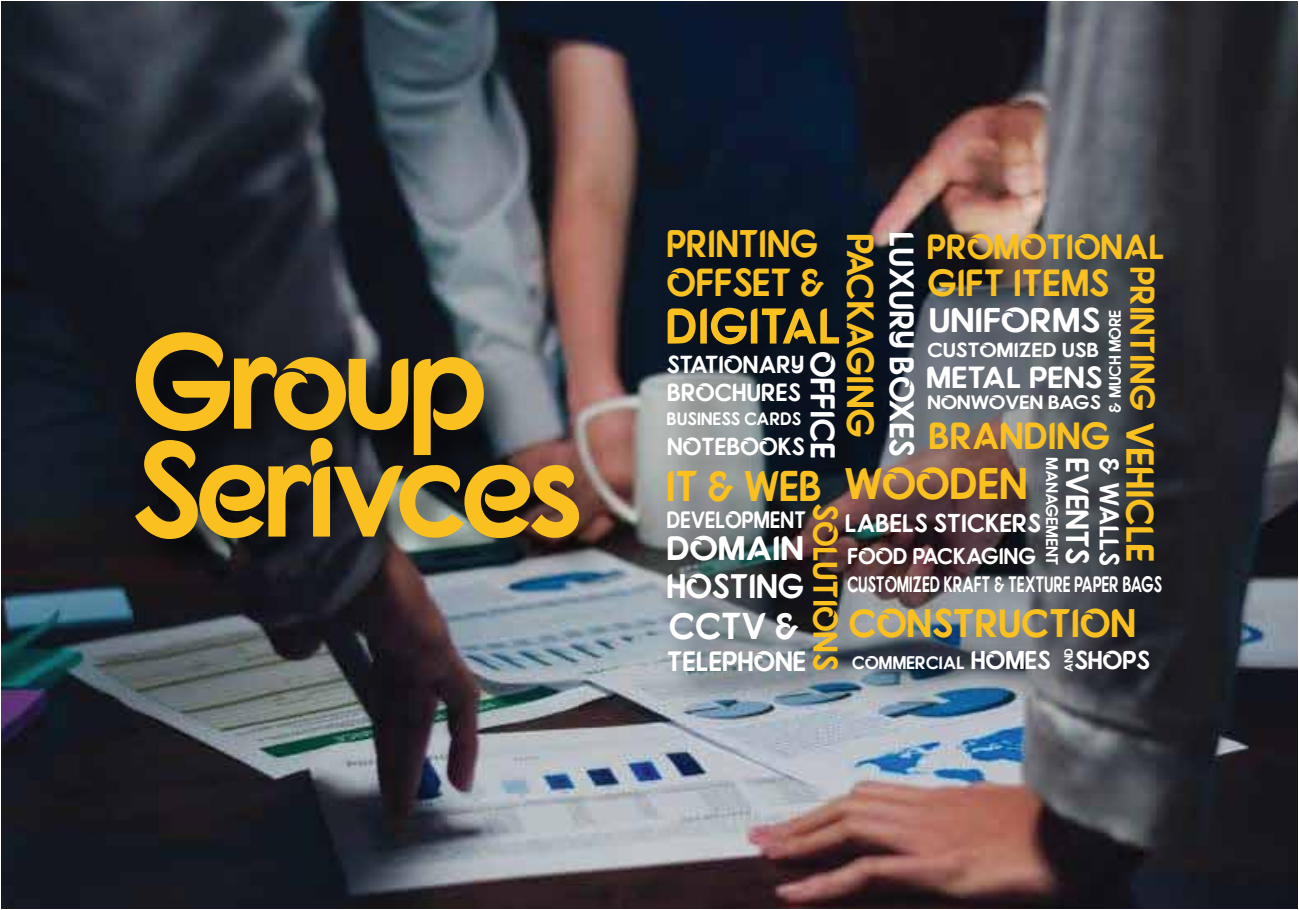
<style>
.page{position:relative;width:1299px;height:910px;background:#fff}
.page>*{position:absolute;margin:0;border:0;box-sizing:border-box;transform-origin:0 0}
.t1{font:135px/107.8px "Fonarto";letter-spacing:-.06em;color:#fac01f}
.t2{font:50.18px "Fonarto";letter-spacing:-.02em;color:#fac01f}
.t3{font:44.1px "Fonarto";letter-spacing:-.02em;color:#fac01f}
.t4{font:42.75px "Fonarto";color:#fac01f;scale:.96 1}
.t5{font:39.6px "Fonarto";letter-spacing:-.02em;color:#fac01f}
.t6{font:38.93px "Fonarto";letter-spacing:-.02em;color:#fac01f}
.t7{font:38.25px "Fonarto";letter-spacing:-.02em;color:#fac01f;scale:.94 1}
.t8{font:37.57px "Fonarto";letter-spacing:-.02em;color:#fac01f}
.t9{font:37.35px "Fonarto";color:#fff}
.t10{font:34.88px "Fonarto";letter-spacing:-.02em;color:#fac01f}
.t11{font:34.2px "Fonarto";letter-spacing:-.02em;color:#fff}
.t12{font:34.2px "Fonarto";letter-spacing:-.02em;color:#fac01f}
.t13{font:34.2px "Fonarto";letter-spacing:-.02em;color:#fff;scale:1.1 1}
.t14{font:33.75px/38px "Fonarto";letter-spacing:-.02em;color:#fff;scale:1.08 1}
.t15{font:32.18px "Fonarto";letter-spacing:-.02em;color:#fff}
.t16{font:30.38px "Fonarto";letter-spacing:-.02em;color:#fff;scale:1.1 1}
.t17{font:27.9px "Fonarto";letter-spacing:-.02em;color:#fff}
.t18{font:27.45px "Fonarto";letter-spacing:-.02em;color:#fff}
.t19{font:25.65px "Fonarto";letter-spacing:-.02em;color:#fff}
.t20{font:24.75px "Fonarto";letter-spacing:-.02em;color:#fff}
.t21{font:24.53px "Fonarto";letter-spacing:-.02em;color:#fff}
.t22{font:23.62px "Fonarto";letter-spacing:-.02em;color:#fff;scale:.91 1}
.t23{font:22.72px "Fonarto";letter-spacing:-.02em;color:#fff}
.t24{font:22.28px "Fonarto";letter-spacing:-.02em;color:#fff;scale:.72 1}
.t25{font:20.25px "Fonarto";letter-spacing:-.02em;color:#fff;scale:1.1 1}
.t26{font:19.35px "Fonarto";letter-spacing:-.02em;color:#fff;scale:1.1 1}
.t27{font:18.22px "Fonarto";letter-spacing:-.02em;color:#fff}
.t28{font:18px "Fonarto";letter-spacing:-.02em;color:#fff}
.t29{font:16.65px "Fonarto";letter-spacing:-.02em;color:#fff}
.t30{font:11.92px "Fonarto";color:#fff}
.s1{font-size:25.65px}
</style>
<div class="page">
<img style="left:1px;top:1px;width:1296px;height:907px">
<img style="left:112px;top:293px;width:517px;height:321px">
<img style="left:646px;top:205px;width:567px;height:520px">
<h1 class="t1" style="left:130px;top:323px;width:454px">Group<br>Serivces</h1>
<h3 class="t7" style="left:666px;top:220px;width:163px">PRINTING</h3>
<h3 class="t11" style="left:922px;top:231px;width:227px;rotate:90deg">LUXURY BOXES</h3>
<h3 class="t10" style="left:926px;top:225px;width:240px">PROMOTIONAL</h3>
<h3 class="t8" style="left:883px;top:233px;width:206px;rotate:90deg">PACKAGING</h3>
<h3 class="t6" style="left:666px;top:258px;width:160px">OFFSET &amp;</h3>
<h3 class="t12" style="left:1163px;top:266px;width:146px;rotate:90deg">PRINTING</h3>
<h3 class="t8" style="left:927px;top:259px;width:184px">GIFT ITEMS</h3>
<h3 class="t13" style="left:928px;top:299px;width:158px">UNIFORMS</h3>
<p class="t25" style="left:927px;top:337px;width:158px">CUSTOMIZED USB</p>
<p class="t26" style="left:927px;top:390px;width:160px">NONWOVEN BAGS</p>
<h2 class="t2" style="left:665px;top:295px;width:178px">DIGITAL</h2>
<p class="t29" style="left:1104px;top:413px;width:105px;rotate:-90deg">&amp; MUCH MORE</p>
<h3 class="t11" style="left:843px;top:350px;width:110px;rotate:90deg">OFFICE</h3>
<p class="t21" style="left:666px;top:349px;width:139px">STATIONARY</p>
<h3 class="t16" style="left:925px;top:358px;width:162px">METAL PENS</h3>
<p class="t20" style="left:666px;top:377px;width:136px">BROCHURES</p>
<p class="t21" style="left:666px;top:431px;width:140px">NOTEBOOKS</p>
<p class="t28" style="left:666px;top:408px;width:136px">BUSINESS CARDS</p>
<h3 class="t8" style="left:928px;top:413px;width:184px">BRANDING</h3>
<h3 class="t6" style="left:1163px;top:421px;width:143px;rotate:90deg">VEHICLE</h3>
<p class="t29" style="left:1062px;top:457px;width:110px;rotate:90deg">MANAGEMENT</p>
<h3 class="t15" style="left:1097px;top:457px;width:109px;rotate:90deg">EVENTS</h3>
<p class="t18" style="left:1126px;top:457px;width:110px;rotate:90deg">&amp; WALLS</p>
<h3 class="t3" style="left:843px;top:456px;width:185px">WOODEN</h3>
<h3 class="t4" style="left:665px;top:459px;width:165px">IT &amp; WEB</h3>
<h3 class="t12" style="left:846px;top:503px;width:169px;rotate:90deg">SOLUTIONS</h3>
<p class="t22" style="left:666px;top:504px;width:155px">DEVELOPMENT</p>
<h3 class="t14" style="left:666px;top:527px;width:130px">DOMAIN<br>HOSTING</h3>
<h3 class="t9" style="left:668px;top:603px;width:133px">CCTV &amp;</h3>
<p class="t17" style="left:666px;top:643px;width:141px">TELEPHONE</p>
<p class="t19" style="left:844px;top:506px;width:198px">LABELS STICKERS</p>
<p class="t23" style="left:847px;top:542px;width:191px">FOOD PACKAGING</p>
<p class="t24" style="left:847px;top:570px;width:439px">CUSTOMIZED KRAFT &amp; TEXTURE PAPER BAGS</p>
<h3 class="t5" style="left:848px;top:599px;width:289px">CONSTRUCTION</h3>
<p class="t30" style="left:1061px;top:672px;width:26px;rotate:-90deg">AND</p>
<p class="t27" style="left:851px;top:651px;width:300px">COMMERCIAL <span class="s1">HOMES SHOPS</span></p>
</div>
